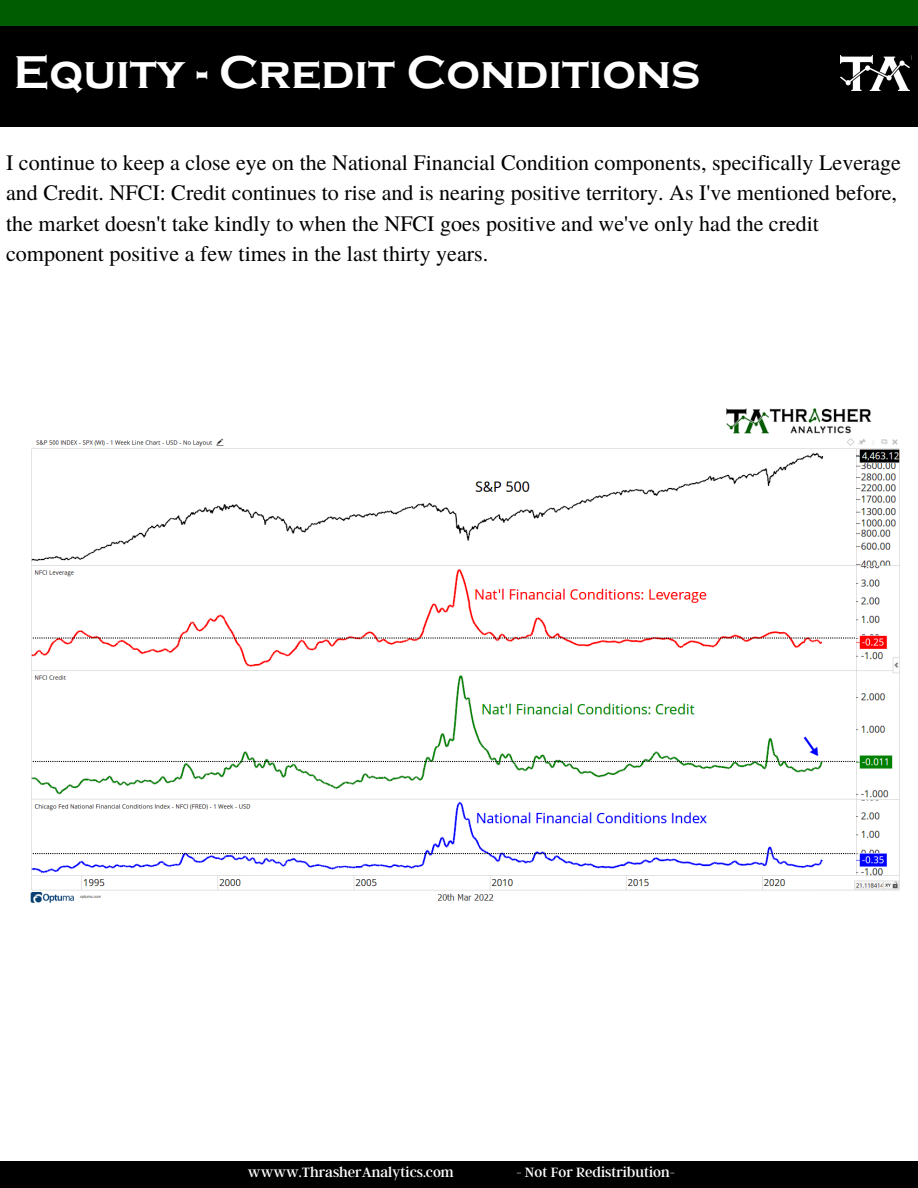
<style>
.page{position:relative;width:918px;height:1188px;background:#fff}
.page>*{position:absolute;margin:0;border:0;box-sizing:border-box;transform-origin:0 0}
.t1{font:700 47.25px "Copperplate Gothic";color:#fff}
.t2{font:22.05px/30.3px "Te X Gyre Termes";color:#000}
.t3{font:15px "Argent CF";color:#fff}
</style>
<div class="page">
<div style="left:0;top:0;width:918px;height:27px;background:#005c00"></div>
<div style="left:0;top:1162px;width:918px;height:26px;background:#000"></div>
<div style="left:0;top:26px;width:918px;height:101px;background:#000"></div>
<img style="left:840px;top:56px;width:70px;height:35px">
<img style="left:30px;top:408px;width:870px;height:495px">
<h1 class="t1" style="left:14px;top:46px;width:688px">Equity - Credit Conditions</h1>
<p class="t2" style="left:6px;top:146px;width:896px">I continue to keep a close eye on the National Financial Condition components, specifically Leverage and Credit. NFCI: Credit continues to rise and is nearing positive territory. As I've mentioned before, the market doesn't take kindly to when the NFCI goes positive and we've only had the credit component positive a few times in the last thirty years.</p>
<p class="t3" style="left:248px;top:1162px;width:207px">wwww.ThrasherAnalytics.com</p>
<p class="t3" style="left:516px;top:1162px;width:160px">- Not For Redistribution-</p>
</div>
